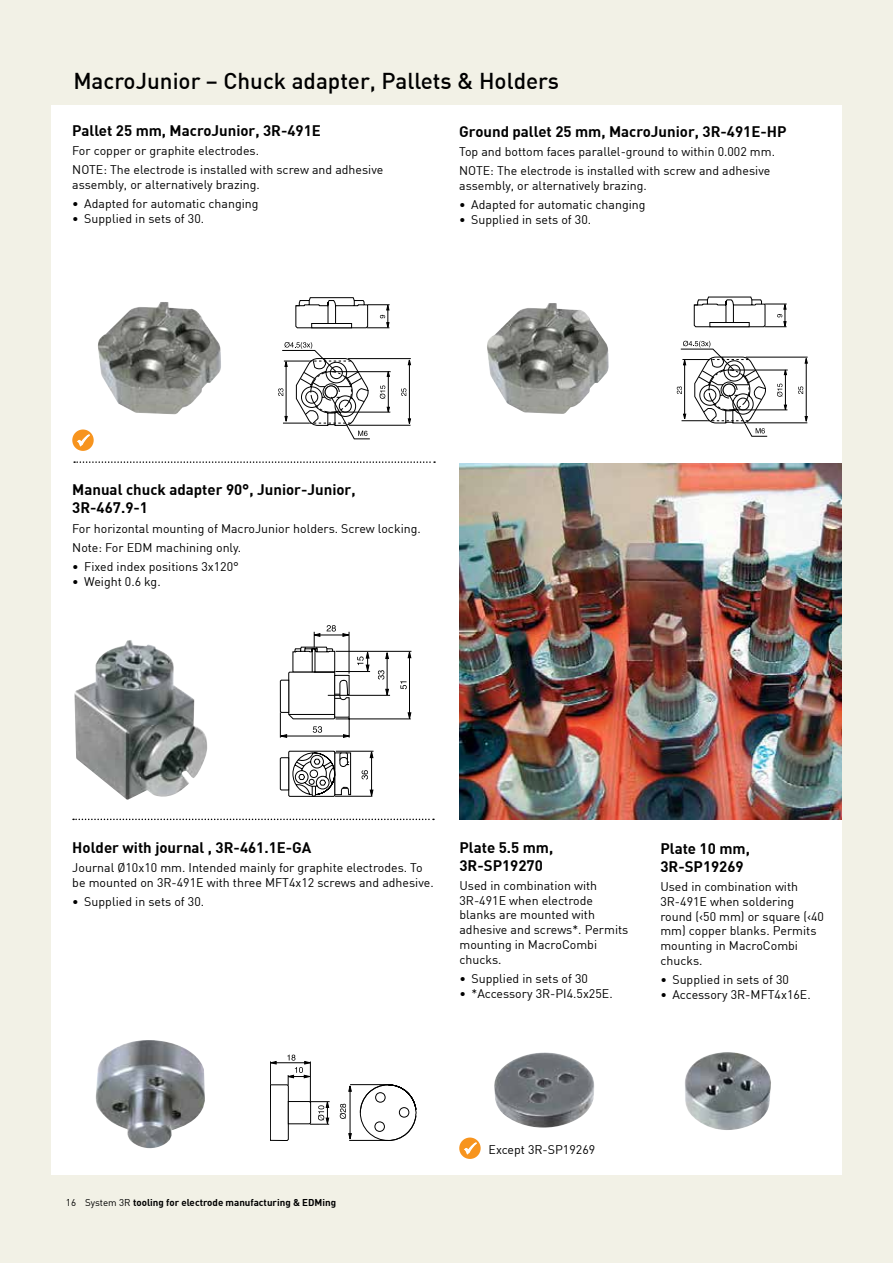
<style>
.page{position:relative;width:893px;height:1263px;background:#f2f1e6}
.page>*{position:absolute;margin:0;border:0;box-sizing:border-box;transform-origin:0 0}
.t1{font:500 22.5px "DIN";color:#000}
.t2{font:700 15px/18px "DIN";color:#000}
.t3{font:12.3px/14.9px "DIN";color:#000}
.t4{font:700 9.75px "DIN";color:#000}
.t5{font:9.75px "DIN";color:#000}
.s1{font-weight:400}
</style>
<div class="page">
<div style="left:51px;top:105px;width:791px;height:1070px;background:#fff"></div>
<hr style="left:348px;top:358px;width:63px;height:1px;background:#000">
<hr style="left:349px;top:425px;width:61px;height:1px;background:#000">
<svg style="left:401px;top:388px;width:5px;height:8px"></svg>
<hr style="left:409px;top:360px;width:1px;height:63px;background:#000">
<svg style="left:408px;top:418px;width:3px;height:6px"></svg>
<svg style="left:408px;top:359px;width:3px;height:6px"></svg>
<svg style="left:295px;top:297px;width:95px;height:31px"></svg>
<svg style="left:278px;top:342px;width:113px;height:97px"></svg>
<img style="left:98px;top:302px;width:123px;height:112px">
<svg style="left:72px;top:429px;width:22px;height:22px"></svg>
<img style="left:685px;top:1052px;width:86px;height:78px">
<img style="left:494px;top:1052px;width:101px;height:76px">
<svg style="left:459px;top:1137px;width:22px;height:22px"></svg>
<hr style="left:336px;top:651px;width:75px;height:1px;background:#000">
<hr style="left:335px;top:718px;width:76px;height:1px;background:#000">
<hr style="left:336px;top:751px;width:37px;height:1px;background:#000">
<hr style="left:335px;top:796px;width:37px;height:1px;background:#000">
<hr style="left:335px;top:671px;width:35px;height:1px;background:#000">
<hr style="left:328px;top:695px;width:62px;height:1px;background:#000">
<svg style="left:400px;top:681px;width:7px;height:8px"></svg>
<hr style="left:409px;top:652px;width:1px;height:66px;background:#000">
<svg style="left:407px;top:651px;width:4px;height:7px"></svg>
<svg style="left:407px;top:712px;width:4px;height:7px"></svg>
<svg style="left:357px;top:651px;width:32px;height:146px"></svg>
<svg style="left:280px;top:625px;width:71px;height:172px"></svg>
<img style="left:74px;top:640px;width:134px;height:160px">
<img style="left:487px;top:303px;width:122px;height:111px">
<hr style="left:746px;top:357px;width:62px;height:1px;background:#000">
<hr style="left:747px;top:422px;width:60px;height:1px;background:#000">
<svg style="left:798px;top:386px;width:5px;height:8px"></svg>
<hr style="left:806px;top:359px;width:1px;height:62px;background:#000">
<svg style="left:804px;top:416px;width:4px;height:6px"></svg>
<svg style="left:804px;top:358px;width:4px;height:6px"></svg>
<svg style="left:694px;top:296px;width:93px;height:31px"></svg>
<svg style="left:677px;top:341px;width:111px;height:96px"></svg>
<img style="left:96px;top:1040px;width:109px;height:109px">
<hr style="left:350px;top:1084px;width:40px;height:1px;background:#000">
<hr style="left:349px;top:1140px;width:40px;height:1px;background:#000">
<svg style="left:360px;top:1084px;width:56px;height:57px"></svg>
<svg style="left:340px;top:1104px;width:6px;height:15px"></svg>
<hr style="left:350px;top:1086px;width:1px;height:53px;background:#000">
<svg style="left:348px;top:1085px;width:4px;height:7px"></svg>
<svg style="left:348px;top:1133px;width:4px;height:7px"></svg>
<svg style="left:270px;top:1054px;width:60px;height:87px"></svg>
<img style="left:459px;top:463px;width:383px;height:357px">
<svg style="left:73px;top:819px;width:361px;height:1px"></svg>
<svg style="left:74px;top:461px;width:361px;height:2px"></svg>
<svg style="left:76px;top:433px;width:15px;height:15px"></svg>
<svg style="left:463px;top:1141px;width:15px;height:15px"></svg>
<h1 class="t1" style="left:73px;top:67px;width:487px">MacroJunior – Chuck adapter, Pallets &amp; Holders</h1>
<p class="t2" style="left:72px;top:121px;width:250px">Pallet 25 mm, MacroJunior, 3R-491E</p>
<p class="t3" style="left:72px;top:141px;width:313px;line-height:19px">For copper or graphite electrodes.<br>NOTE: The electrode is installed with screw and adhesive</p>
<p class="t3" style="left:72px;top:177px;width:189px">assembly, or alternatively brazing.</p>
<p class="t3" style="left:72px;top:196px;width:188px">• Adapted for automatic changing</p>
<p class="t3" style="left:72px;top:211px;width:133px">• Supplied in sets of 30.</p>
<p class="t2" style="left:459px;top:122px;width:329px">Ground pallet 25 mm, MacroJunior, 3R-491E-HP</p>
<p class="t3" style="left:459px;top:142px;width:317px;line-height:19px">Top and bottom faces parallel-ground to within 0.002 mm.<br>NOTE: The electrode is installed with screw and adhesive</p>
<p class="t3" style="left:459px;top:178px;width:189px">assembly, or alternatively brazing.</p>
<p class="t3" style="left:459px;top:197px;width:188px">• Adapted for automatic changing</p>
<p class="t3" style="left:459px;top:212px;width:133px">• Supplied in sets of 30.</p>
<p class="t2" style="left:72px;top:480px;width:285px">Manual chuck adapter 90°, Junior-Junior,<br>3R-467.9-1</p>
<p class="t3" style="left:72px;top:518px;width:350px;line-height:19px">For horizontal mounting of MacroJunior holders. Screw locking.<br>Note: For EDM machining only.</p>
<p class="t3" style="left:72px;top:559px;width:168px">• Fixed index positions 3x120°</p>
<p class="t3" style="left:72px;top:573px;width:90px">• Weight 0.6 kg.</p>
<p class="t2" style="left:72px;top:838px;width:241px">Holder with journal , 3R-461.1E-GA</p>
<p class="t3" style="left:72px;top:860px;width:363px">Journal Ø10x10 mm. Intended mainly for graphite electrodes. To be mounted on 3R-491E with three MFT4x12 screws and adhesive.</p>
<p class="t3" style="left:72px;top:894px;width:133px">• Supplied in sets of 30.</p>
<p class="t2" style="left:459px;top:838px;width:95px">Plate 5.5 mm,<br>3R-SP19270</p>
<p class="t3" style="left:459px;top:878px;width:170px">Used in combination with<br>3R-491E when electrode blanks are mounted with adhesive and screws*. Permits mounting in MacroCombi chucks.</p>
<p class="t3" style="left:459px;top:971px;width:130px">• Supplied in sets of 30</p>
<p class="t3" style="left:459px;top:986px;width:155px">• *Accessory 3R-PI4.5x25E.</p>
<p class="t2" style="left:660px;top:839px;width:91px">Plate 10 mm,<br>3R-SP19269</p>
<p class="t3" style="left:660px;top:879px;width:165px">Used in combination with<br>3R-491E when soldering round (&lt;50 mm) or square (&lt;40 mm) copper blanks. Permits mounting in MacroCombi chucks.</p>
<p class="t3" style="left:660px;top:972px;width:130px">• Supplied in sets of 30</p>
<p class="t3" style="left:660px;top:987px;width:152px">• Accessory 3R-MFT4x16E.</p>
<p class="t5" style="left:66px;top:1196px;width:12px">16</p>
<p class="t4" style="left:85px;top:1196px;width:253px"><span class="s1">System 3R</span> tooling for electrode manufacturing &amp; EDMing</p>
<p class="t3" style="left:489px;top:1142px;width:108px">Except 3R-SP19269</p>
</div>
